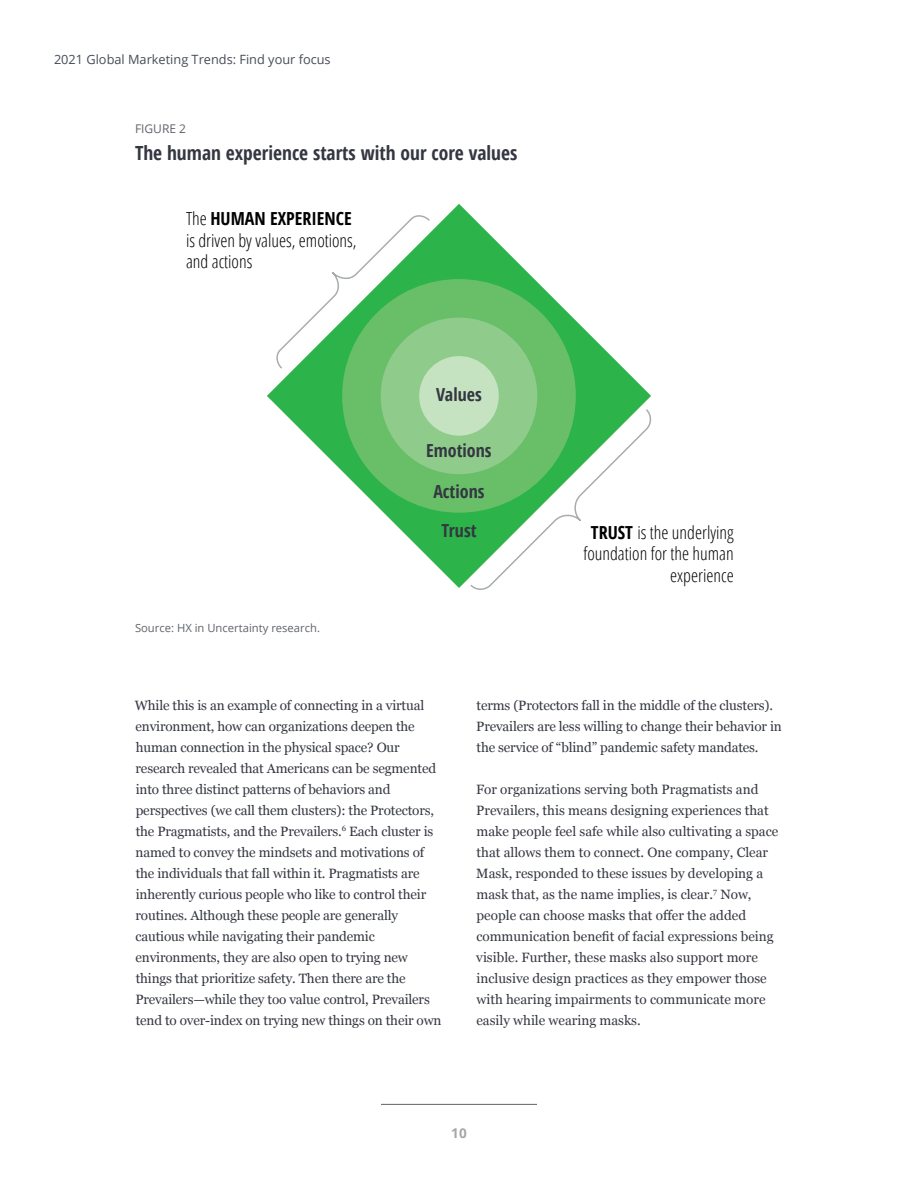
<style>
.page{position:relative;width:918px;height:1188px;background:#fff}
.page>*{position:absolute;margin:0;border:0;box-sizing:border-box;transform-origin:0 0}
.t1{font:700 19.5px "Open Sans Condensed";color:#343741}
.t2{font:300 18px/21.6px "Open Sans Condensed";color:#000}
.t3{font:700 18px/39px "Open Sans Condensed";color:#343741;text-align:center}
.t4{font:13.5px/21px "Georgia";letter-spacing:-.01em;color:#343741}
.t5{font:700 13.5px "Open Sans";color:#a3a7a9}
.t6{font:12.75px "Open Sans";color:#474c55}
.t7{font:12px "Open Sans";color:#5f636a}
.t8{font:11.25px "Open Sans";color:#5f636a}
.s1{font-weight:700}
</style>
<div class="page">
<hr style="left:381px;top:1104px;width:156px;height:1px;background:#5f636a">
<svg style="left:267px;top:204px;width:384px;height:384px"></svg>
<div style="left:342px;top:279px;width:234px;height:234px;background:#68bf68;border-radius:50%"></div>
<div style="left:381px;top:318px;width:156px;height:156px;background:#8fcc8b;border-radius:50%"></div>
<div style="left:419px;top:356px;width:80px;height:80px;background:#c6e3c1;border-radius:50%"></div>
<svg style="left:276px;top:212px;width:156px;height:158px"></svg>
<svg style="left:469px;top:408px;width:183px;height:182px"></svg>
<p class="t6" style="left:54px;top:50px;width:278px">2021 Global Marketing Trends: Find your focus</p>
<p class="t7" style="left:135px;top:120px;width:53px">FIGURE 2</p>
<h1 class="t1" style="left:135px;top:139px;width:384px">The human experience starts with our core values</h1>
<h2 class="t2" style="left:186px;top:207px;width:172px">The <span class="s1">HUMAN EXPERIENCE </span>is driven by values, emotions, and actions</h2>
<p class="t8" style="left:135px;top:620px;width:187px">Source: HX in Uncertainty research.</p>
<h2 class="t3" style="left:436px;top:375px;width:47px">Values</h2>
<h2 class="t3" style="left:426px;top:431px;width:67px">Emotions</h2>
<h2 class="t3" style="left:433px;top:472px;width:53px">Actions<br>Trust</h2>
<h2 class="t2" style="left:583px;top:521px;width:152px;text-align:right"><span class="s1">TRUST</span> is the underlying foundation for the human experience</h2>
<p class="t4" style="left:135px;top:694px;width:308px">While this is an example of connecting in a virtual environment, how can organizations deepen the human connection in the physical space? Our research revealed that Americans can be segmented into three distinct patterns of behaviors and perspectives (we call them clusters): the Protectors, the Pragmatists, and the Prevailers.<sup>6</sup> Each cluster is named to convey the mindsets and motivations of the individuals that fall within it. Pragmatists are inherently curious people who like to control their routines. Although these people are generally cautious while navigating their pandemic environments, they are also open to trying new things that prioritize safety. Then there are the Prevailers—while they too value control, Prevailers tend to over-index on trying new things on their own</p>
<p class="t4" style="left:476px;top:694px;width:307px">terms (Protectors fall in the middle of the clusters).<br>Prevailers are less willing to change their behavior in the service of “blind” pandemic safety mandates.</p>
<p class="t4" style="left:476px;top:778px;width:304px">For organizations serving both Pragmatists and Prevailers, this means designing experiences that make people feel safe while also cultivating a space that allows them to connect. One company, Clear Mask, responded to these issues by developing a mask that, as the name implies, is clear.<sup>7</sup> Now, people can choose masks that offer the added communication benefit of facial expressions being visible. Further, these masks also support more inclusive design practices as they empower those with hearing impairments to communicate more easily while wearing masks.</p>
<p class="t5" style="left:451px;top:1123px;width:17px">10</p>
</div>
